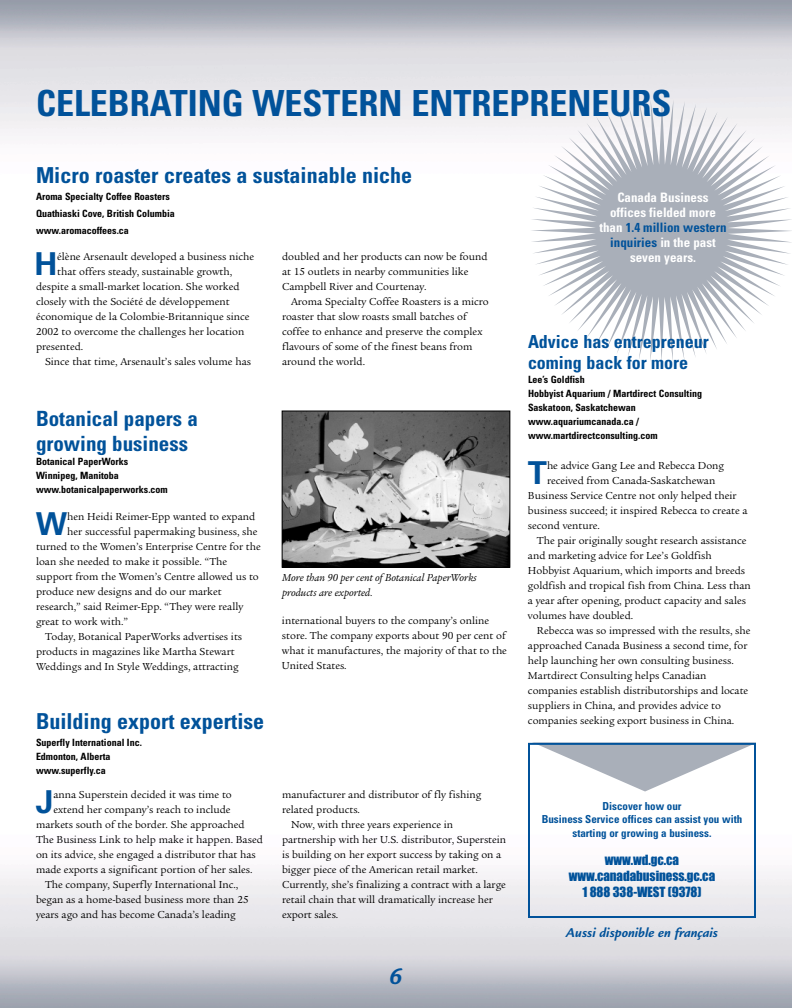
<style>
.page{position:relative;width:792px;height:1008px;background:#fff}
.page>*{position:absolute;margin:0;border:0;box-sizing:border-box;transform-origin:0 0}
.t1{font:700 condensed 36px "Univers";color:#01529a}
.t2{font:700 31.6px "Univers";color:#01529a}
.t3{font:italic 700 24px "Legacy Sans";color:#01529a}
.t4{font:700 condensed 22px "Univers";color:#01529a}
.t5{font:700 condensed 21px/25.2px "Univers";color:#01529a}
.t6{font:700 condensed 18px/21.6px "Univers";color:#01529a}
.t7{font:italic 700 14px "Legacy Sans";color:#01529a}
.t8{font:700 condensed 13px/15px "Univers";color:#fff;text-align:center}
.t9{font:13px/15.6px "Impact";letter-spacing:-.005em;color:#01529a;text-align:center}
.t10{font:11px/15px "Legacy Serif";color:#000}
.t11{font:700 condensed 11px/13.2px "Univers";color:#01529a;text-align:center}
.t12{font:italic 11px/15px "Legacy Serif";color:#000}
.t13{font:700 condensed 10px/14px "Univers";color:#000}
.s1{color:#01529a}
</style>
<div class="page">
<img style="left:0;top:0;width:792px;height:1008px">
<img style="left:284px;top:413px;width:224px;height:152px">
<div style="left:282px;top:411px;width:228px;height:156px;border:1px solid #000"></div>
<img style="left:530px;top:99px;width:262px;height:264px">
<img style="left:532px;top:746px;width:221px;height:45px">
<div style="left:528px;top:743px;width:228px;height:175px;border:2px solid #01529a"></div>
<h1 class="t1" style="left:36px;top:90px;width:637px">CELEBRATING WESTERN ENTREPRENEURS</h1>
<h3 class="t4" style="left:36px;top:167px;width:378px">Micro roaster creates a sustainable niche</h3>
<p class="t13" style="left:36px;top:189px;width:140px;line-height:17px">Aroma Specialty Coffee Roasters<br>Quathiaski Cove, British Columbia www.aromacoffees.ca</p>
<h2 class="t2" style="left:35px;top:252px;width:24px">H</h2>
<p class="t10" style="left:57px;top:250px;width:199px">élène Arsenault developed a business niche</p>
<p class="t10" style="left:57px;top:265px;width:176px">that offers steady, sustainable growth,</p>
<p class="t10" style="left:36px;top:280px;width:205px">despite a small-market location. She worked</p>
<p class="t10" style="left:36px;top:295px;width:195px">closely with the Société de développement</p>
<p class="t10" style="left:36px;top:310px;width:215px">économique de la Colombie-Britannique since</p>
<p class="t10" style="left:36px;top:325px;width:210px">2002 to overcome the challenges her location</p>
<p class="t10" style="left:36px;top:340px;width:49px">presented.</p>
<p class="t10" style="left:45px;top:355px;width:208px">Since that time, Arsenault’s sales volume has</p>
<h3 class="t5" style="left:36px;top:408px;width:163px">Botanical papers a growing business</h3>
<p class="t13" style="left:36px;top:456px;width:133px">Botanical PaperWorks<br>Winnipeg, Manitoba www.botanicalpaperworks.com</p>
<h2 class="t2" style="left:36px;top:512px;width:33px">W</h2>
<p class="t10" style="left:67px;top:510px;width:189px">hen Heidi Reimer-Epp wanted to expand</p>
<p class="t10" style="left:67px;top:525px;width:192px">her successful papermaking business, she</p>
<p class="t10" style="left:36px;top:540px;width:226px">turned to the Women’s Enterprise Centre for the</p>
<p class="t10" style="left:36px;top:555px;width:193px">loan she needed to make it possible. “The</p>
<p class="t10" style="left:36px;top:570px;width:224px">support from the Women’s Centre allowed us to</p>
<p class="t10" style="left:36px;top:585px;width:187px">produce new designs and do our market</p>
<p class="t10" style="left:36px;top:600px;width:209px">research,” said Reimer-Epp. “They were really</p>
<p class="t10" style="left:36px;top:615px;width:94px">great to work with.”</p>
<p class="t10" style="left:45px;top:630px;width:199px">Today, Botanical PaperWorks advertises its</p>
<p class="t10" style="left:36px;top:645px;width:200px">products in magazines like Martha Stewart</p>
<p class="t10" style="left:36px;top:660px;width:204px">Weddings and In Style Weddings, attracting</p>
<h3 class="t4" style="left:36px;top:713px;width:230px">Building export expertise</h3>
<p class="t13" style="left:36px;top:737px;width:107px">Superfly International Inc.<br>Edmonton, Alberta www.superfly.ca</p>
<h2 class="t2" style="left:36px;top:790px;width:19px">J</h2>
<p class="t10" style="left:53px;top:788px;width:180px">anna Superstein decided it was time to</p>
<p class="t10" style="left:53px;top:803px;width:179px">extend her company’s reach to include</p>
<p class="t10" style="left:36px;top:818px;width:210px">markets south of the border. She approached</p>
<p class="t10" style="left:36px;top:833px;width:228px">The Business Link to help make it happen. Based</p>
<p class="t10" style="left:36px;top:848px;width:221px">on its advice, she engaged a distributor that has</p>
<p class="t10" style="left:36px;top:863px;width:218px">made exports a significant portion of her sales.</p>
<p class="t10" style="left:45px;top:878px;width:195px">The company, Superfly International Inc.,</p>
<p class="t10" style="left:36px;top:893px;width:214px">began as a home-based business more than 25</p>
<p class="t10" style="left:36px;top:908px;width:201px">years ago and has become Canada’s leading</p>
<p class="t10" style="left:282px;top:250px;width:207px">doubled and her products can now be found at 15 outlets in nearby communities like<br>Campbell River and Courtenay.</p>
<p class="t10" style="left:282px;top:295px;width:208px;text-indent:9px">Aroma Specialty Coffee Roasters is a micro roaster that slow roasts small batches of coffee to enhance and preserve the complex flavours of some of the finest beans from around the world.</p>
<p class="t12" style="left:282px;top:571px;width:196px">More than 90 per cent of Botanical PaperWorks products are exported.</p>
<p class="t10" style="left:282px;top:614px;width:227px">international buyers to the company’s online store. The company exports about 90 per cent of what it manufactures, the majority of that to the United States.</p>
<p class="t10" style="left:282px;top:788px;width:201px">manufacturer and distributor of fly fishing</p>
<p class="t10" style="left:282px;top:803px;width:80px">related products.</p>
<p class="t10" style="left:291px;top:818px;width:164px">Now, with three years experience in</p>
<p class="t10" style="left:282px;top:833px;width:226px">partnership with her U.S. distributor, Superstein</p>
<p class="t10" style="left:282px;top:848px;width:221px">is building on her export success by taking on a</p>
<p class="t10" style="left:282px;top:863px;width:197px">bigger piece of the American retail market.</p>
<p class="t10" style="left:282px;top:878px;width:225px">Currently, she’s finalizing a contract with a large</p>
<p class="t10" style="left:282px;top:893px;width:212px">retail chain that will dramatically increase her</p>
<p class="t10" style="left:282px;top:908px;width:58px">export sales.</p>
<h3 class="t3" style="left:389px;top:967px;width:15px">6</h3>
<p class="t8" style="left:599px;top:191px;width:129px">Canada Business offices fielded more than <span class="s1">1.4 million western inquiries</span> in the past seven years.</p>
<h3 class="t6" style="left:528px;top:332px;width:182px">Advice has entrepreneur coming back for more</h3>
<p class="t13" style="left:528px;top:374px;width:176px">Lee’s Goldfish<br>Hobbyist Aquarium / Martdirect Consulting<br>Saskatoon, Saskatchewan www.aquariumcanada.ca / www.martdirectconsulting.com</p>
<h2 class="t2" style="left:528px;top:462px;width:21px">T</h2>
<p class="t10" style="left:547px;top:459px;width:179px">he advice Gang Lee and Rebecca Dong</p>
<p class="t10" style="left:547px;top:474px;width:170px">received from Canada-Saskatchewan</p>
<p class="t10" style="left:528px;top:489px;width:210px">Business Service Centre not only helped their</p>
<p class="t10" style="left:528px;top:504px;width:221px">business succeed; it inspired Rebecca to create a</p>
<p class="t10" style="left:528px;top:519px;width:73px">second venture.</p>
<p class="t10" style="left:537px;top:534px;width:211px">The pair originally sought research assistance</p>
<p class="t10" style="left:528px;top:549px;width:185px">and marketing advice for Lee’s Goldfish</p>
<p class="t10" style="left:528px;top:564px;width:219px">Hobbyist Aquarium, which imports and breeds</p>
<p class="t10" style="left:528px;top:579px;width:224px">goldfish and tropical fish from China. Less than</p>
<p class="t10" style="left:528px;top:594px;width:220px">a year after opening, product capacity and sales</p>
<p class="t10" style="left:528px;top:609px;width:107px">volumes have doubled.</p>
<p class="t10" style="left:537px;top:624px;width:215px">Rebecca was so impressed with the results, she</p>
<p class="t10" style="left:528px;top:639px;width:221px">approached Canada Business a second time, for</p>
<p class="t10" style="left:528px;top:654px;width:207px">help launching her own consulting business.</p>
<p class="t10" style="left:528px;top:669px;width:180px">Martdirect Consulting helps Canadian</p>
<p class="t10" style="left:528px;top:684px;width:222px">companies establish distributorships and locate</p>
<p class="t10" style="left:528px;top:699px;width:195px">suppliers in China, and provides advice to</p>
<p class="t10" style="left:528px;top:714px;width:208px">companies seeking export business in China.</p>
<p class="t11" style="left:542px;top:801px;width:202px">Discover how our<br>Business Service offices can assist you with starting or growing a business.</p>
<p class="t9" style="left:569px;top:853px;width:148px">www.wd.gc.ca www.canadabusiness.gc.ca<br>1 888 338-WEST (9378)</p>
<p class="t7" style="left:566px;top:927px;width:154px">Aussi disponible en français</p>
</div>
